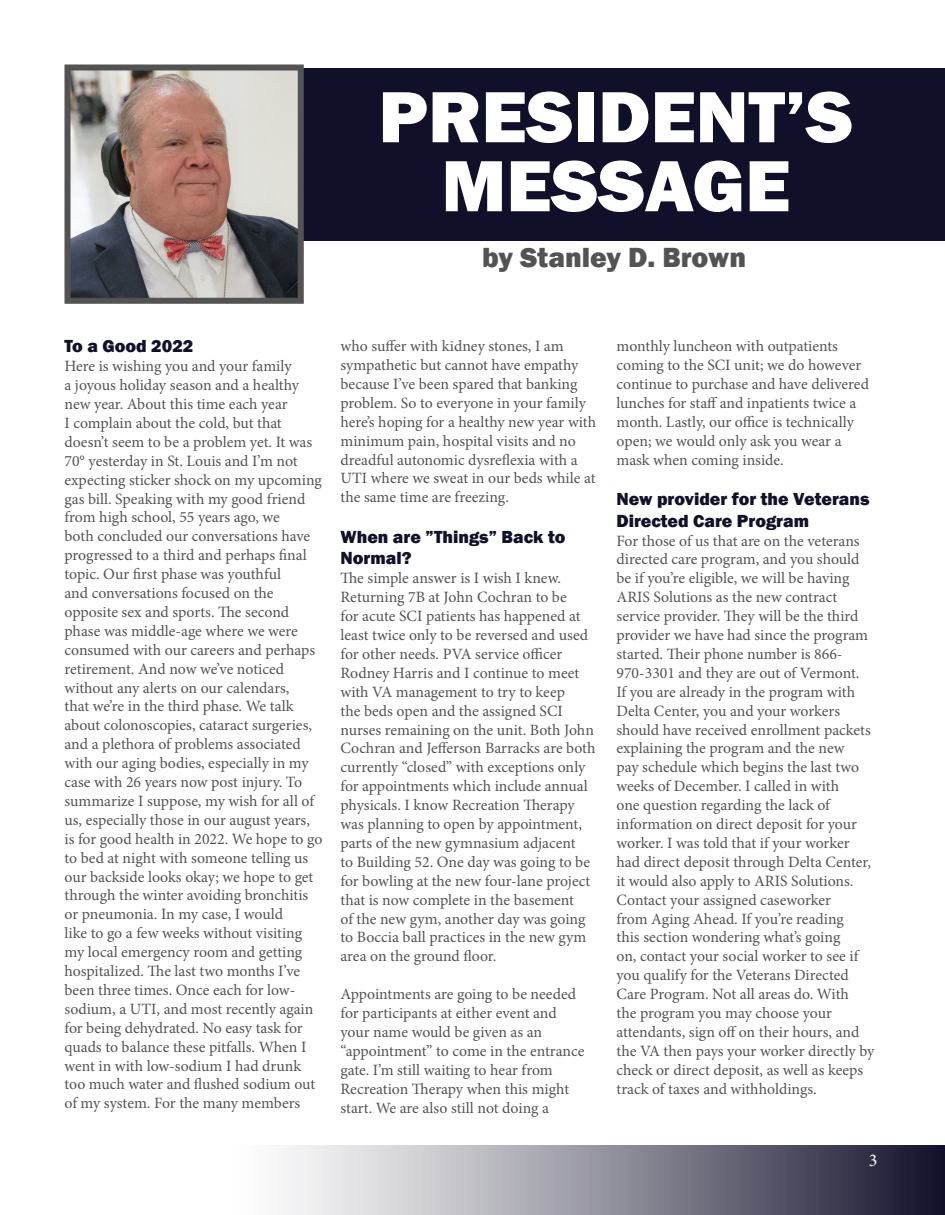
<style>
.page{position:relative;width:945px;height:1215px;background:#fff}
.page>*{position:absolute;margin:0;border:0;box-sizing:border-box;transform-origin:0 0}
.t1{font:800 75px "Franklin Gothic";color:#fff}
.t2{font:800 28.5px "Franklin Gothic";color:#535353}
.t3{font:800 18px/21.6px "Franklin Gothic";color:#11112a}
.t4{font:18px "Minion Pro";color:#fff}
.t5{font:15.75px/18.9px "Minion Pro";color:#535353}
</style>
<div class="page">
<div style="left:300px;top:68px;width:645px;height:172px;background:#11102a"></div>
<img style="left:71px;top:71px;width:226px;height:226px">
<div style="left:64px;top:64px;width:240px;height:240px;border:6px solid #535353"></div>
<svg style="left:284px;top:1145px;width:661px;height:70px"></svg>
<p class="t1" style="left:378px;top:69px;width:476px">PRESIDENT’S</p>
<p class="t1" style="left:441px;top:138px;width:350px">MESSAGE</p>
<p class="t2" style="left:482px;top:239px;width:265px">by Stanley D. Brown</p>
<p class="t3" style="left:64px;top:335px;width:130px">To a Good 2022</p>
<p class="t5" style="left:64px;top:357px;width:259px">Here is wishing you and your family<br>a joyous holiday season and a healthy new year. About this time each year<br>I complain about the cold, but that doesn’t seem to be a problem yet. It was 70° yesterday in St. Louis and I’m not expecting sticker shock on my upcoming gas bill. Speaking with my good friend from high school, 55 years ago, we<br>both concluded our conversations have progressed to a third and perhaps final topic. Our first phase was youthful<br>and conversations focused on the opposite sex and sports. The second phase was middle-age where we were consumed with our careers and perhaps retirement. And now we’ve noticed without any alerts on our calendars,<br>that we’re in the third phase. We talk about colonoscopies, cataract surgeries, and a plethora of problems associated with our aging bodies, especially in my case with 26 years now post injury. To summarize I suppose, my wish for all of us, especially those in our august years, is for good health in 2022. We hope to go to bed at night with someone telling us our backside looks okay; we hope to get through the winter avoiding bronchitis or pneumonia. In my case, I would<br>like to go a few weeks without visiting my local emergency room and getting hospitalized. The last two months I’ve been three times. Once each for low&shy;sodium, a UTI, and most recently again for being dehydrated. No easy task for quads to balance these pitfalls. When I went in with low-sodium I had drunk too much water and flushed sodium out of my system. For the many members</p>
<p class="t5" style="left:340px;top:337px;width:257px">who suffer with kidney stones, I am sympathetic but cannot have empathy because I’ve been spared that banking problem. So to everyone in your family here’s hoping for a healthy new year with minimum pain, hospital visits and no dreadful autonomic dysreflexia with a UTI where we sweat in our beds while at the same time are freezing.</p>
<p class="t3" style="left:340px;top:526px;width:227px">When are ”Things” Back to<br>Normal?</p>
<p class="t5" style="left:340px;top:569px;width:257px">The simple answer is I wish I knew.<br>Returning 7B at John Cochran to be<br>for acute SCI patients has happened at least twice only to be reversed and used for other needs. PVA service officer Rodney Harris and I continue to meet with VA management to try to keep<br>the beds open and the assigned SCI nurses remaining on the unit. Both John Cochran and Jefferson Barracks are both currently “closed” with exceptions only for appointments which include annual physicals. I know Recreation Therapy was planning to open by appointment, parts of the new gymnasium adjacent<br>to Building 52. One day was going to be for bowling at the new four-lane project that is now complete in the basement<br>of the new gym, another day was going to Boccia ball practices in the new gym area on the ground floor.</p>
<p class="t5" style="left:340px;top:985px;width:245px">Appointments are going to be needed for participants at either event and your name would be given as an “appointment” to come in the entrance gate. I’m still waiting to hear from Recreation Therapy when this might start. We are also still not doing a</p>
<p class="t5" style="left:616px;top:337px;width:254px">monthly luncheon with outpatients coming to the SCI unit; we do however continue to purchase and have delivered lunches for staff and inpatients twice a month. Lastly, our office is technically open; we would only ask you wear a mask when coming inside.</p>
<p class="t3" style="left:616px;top:488px;width:255px">New provider for the Veterans<br>Directed Care Program</p>
<p class="t5" style="left:616px;top:531px;width:259px">For those of us that are on the veterans directed care program, and you should be if you’re eligible, we will be having ARIS Solutions as the new contract service provider. They will be the third provider we have had since the program started. Their phone number is 866- 970-3301 and they are out of Vermont.<br>If you are already in the program with Delta Center, you and your workers should have received enrollment packets explaining the program and the new<br>pay schedule which begins the last two weeks of December. I called in with<br>one question regarding the lack of information on direct deposit for your worker. I was told that if your worker had direct deposit through Delta Center, it would also apply to ARIS Solutions.<br>Contact your assigned caseworker<br>from Aging Ahead. If you’re reading<br>this section wondering what’s going<br>on, contact your social worker to see if you qualify for the Veterans Directed Care Program. Not all areas do. With<br>the program you may choose your attendants, sign off on their hours, and the VA then pays your worker directly by check or direct deposit, as well as keeps track of taxes and withholdings.</p>
<p class="t4" style="left:869px;top:1148px;width:10px">3</p>
</div>
